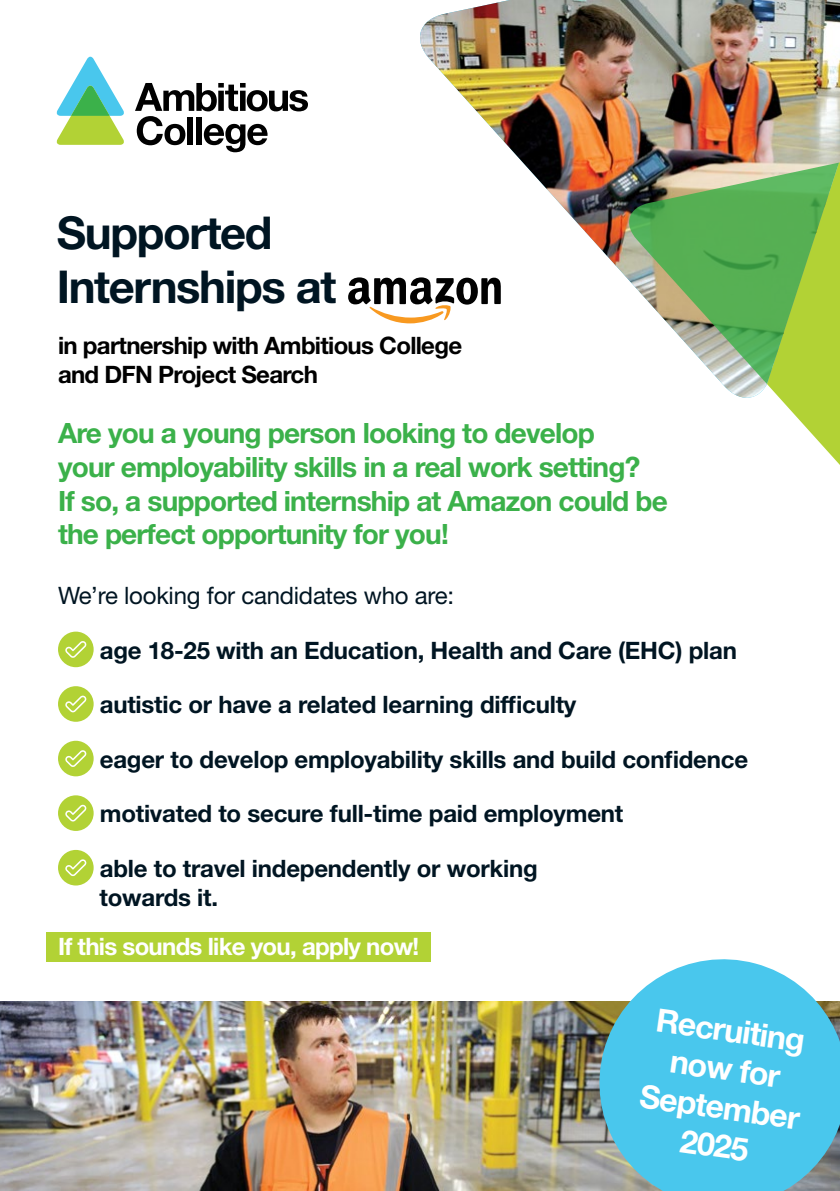
<style>
.page{position:relative;width:840px;height:1191px;background:#fff}
.page>*{position:absolute;margin:0;border:0;box-sizing:border-box;transform-origin:0 0}
.t1{font:700 45.4px/54.4px "Helvetica Neue LT Std";letter-spacing:-.03em;color:#001522}
.t2{font:700 32.2px/38.6px "Helvetica Neue LT Std";color:#fff;text-align:center}
.t3{font:700 28px/33.6px "Helvetica Neue LT Std";letter-spacing:-.03em;color:#3bb14a}
.t4{font:700 24px/28.8px "Helvetica Neue LT Std";letter-spacing:-.01em;color:#001522}
.t5{font:700 24px/28.8px "Helvetica Neue LT Std";letter-spacing:-.03em;color:#000}
.t6{font:24px "Helvetica Neue LT Std";letter-spacing:-.01em;color:#001522}
.t7{font:700 24px "Helvetica Neue LT Std";letter-spacing:-.03em;color:#fff}
</style>
<div class="page">
<img style="left:0;top:1001px;width:585px;height:190px">
<svg style="left:585px;top:959px;width:254px;height:232px;background:#61c4e0"></svg>
<div style="left:47px;top:932px;width:384px;height:29px;background:#b2d235"></div>
<div style="left:58px;top:631px;width:36px;height:36px;background:#b2d235;border-radius:50%"></div>
<svg style="left:65px;top:641px;width:21px;height:17px"></svg>
<div style="left:58px;top:686px;width:36px;height:36px;background:#b2d235;border-radius:50%"></div>
<svg style="left:65px;top:695px;width:21px;height:17px"></svg>
<div style="left:58px;top:740px;width:36px;height:36px;background:#b2d235;border-radius:50%"></div>
<svg style="left:65px;top:750px;width:21px;height:17px"></svg>
<div style="left:58px;top:795px;width:36px;height:36px;background:#b2d235;border-radius:50%"></div>
<svg style="left:65px;top:804px;width:21px;height:17px"></svg>
<div style="left:58px;top:850px;width:36px;height:35px;background:#b2d235;border-radius:50%"></div>
<svg style="left:65px;top:859px;width:21px;height:17px"></svg>
<img style="left:420px;top:0;width:419px;height:398px">
<svg style="left:766px;top:124px;width:73px;height:340px"></svg>
<svg style="left:622px;top:163px;width:216px;height:221px;background:#8cbb72"></svg>
<svg style="left:135px;top:83px;width:173px;height:69px"></svg>
<svg style="left:56px;top:57px;width:68px;height:88px"></svg>
<svg style="left:348px;top:277px;width:152px;height:46px"></svg>
<h1 class="t1" style="left:57px;top:204px;width:281px">Supported<br>Internships at</h1>
<p class="t5" style="left:58px;top:330px;width:405px">in partnership with Ambitious College and DFN Project Search</p>
<p class="t3" style="left:58px;top:416px;width:611px">Are you a young person looking to develop<br>your employability skills in a real work setting?<br>If so, a supported internship at Amazon could be the perfect opportunity for you!</p>
<p class="t6" style="left:58px;top:581px;width:397px">We’re looking for candidates who are:</p>
<p class="t4" style="left:100px;top:635px;width:638px">age 18-25 with an Education, Health and Care (EHC) plan</p>
<p class="t4" style="left:100px;top:690px;width:478px">autistic or have a related learning difficulty</p>
<p class="t4" style="left:100px;top:744px;width:649px">eager to develop employability skills and build confidence</p>
<p class="t4" style="left:100px;top:799px;width:524px">motivated to secure full-time paid employment</p>
<p class="t4" style="left:99px;top:853px;width:439px">able to travel independently or working towards it.</p>
<p class="t7" style="left:58px;top:931px;width:362px">If this sounds like you, apply now!</p>
<h2 class="t2" style="left:653px;top:999px;width:162px;rotate:8deg">Recruiting now for<br>September<br>2025</h2>
</div>
